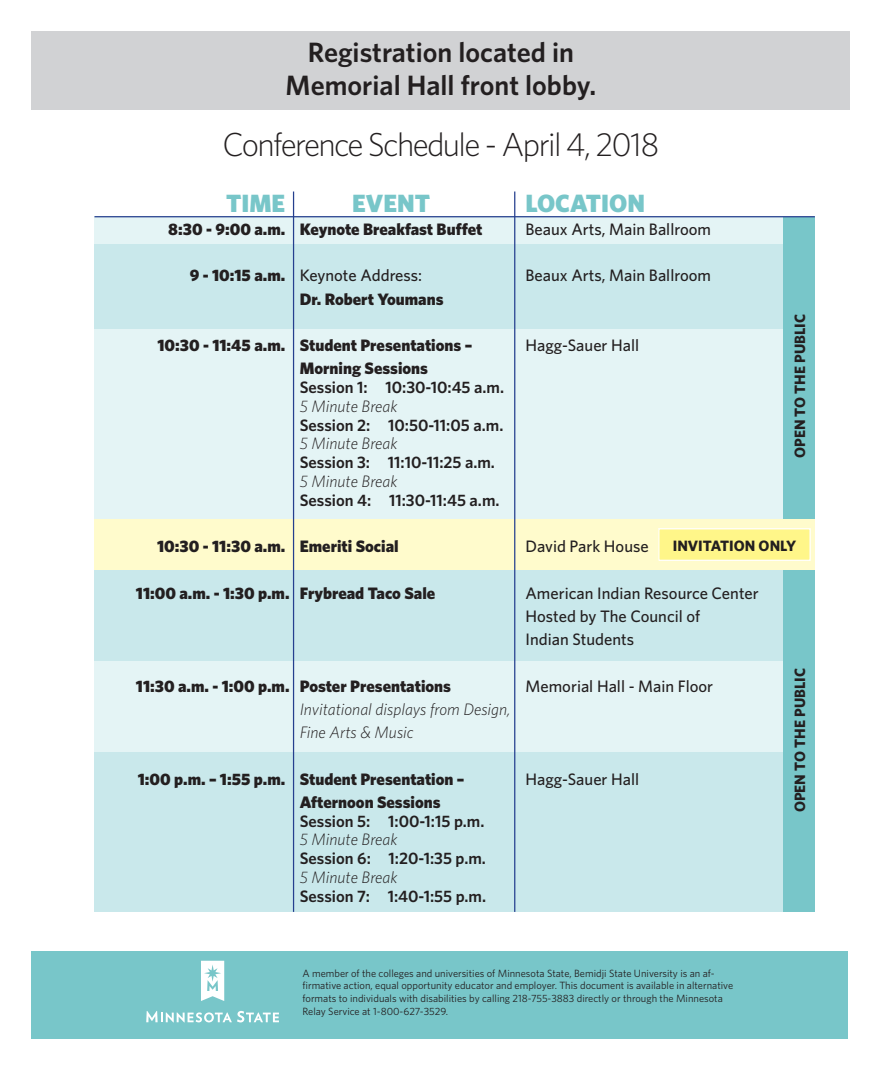
<style>
.page{position:relative;width:882px;height:1071px;background:#fff}
.page>*{position:absolute;margin:0;border:0;box-sizing:border-box;transform-origin:0 0}
.t1{font:300 33.25px "Whitney";letter-spacing:-.05em;color:#231f20}
.t2{font:600 28px/33.6px "Whitney";color:#231f20;text-align:center}
.t3{font:900 25.03px "Whitney";color:#78c6c9}
.t4{font:900 16.62px "Whitney";color:#231f20}
.t5{font:500 16.62px/23.3px "Whitney";color:#231f20}
.t6{font:600 16.62px "Whitney";color:#231f20}
.t7{font:italic 300 16.62px/23.3px "Whitney";color:#231f20}
.t8{font:700 15.05px "Whitney";color:#231f20}
.t9{font:10.5px/12.6px "Whitney";color:#231f20}
.s1{font-weight:900}
</style>
<div class="page">
<div style="left:32px;top:32px;width:818px;height:78px;background:#d1d2d4"></div>
<div style="left:94px;top:217px;width:721px;height:27px;background:#e4f4f5"></div>
<div style="left:94px;top:660px;width:721px;height:92px;background:#e4f4f5"></div>
<div style="left:94px;top:328px;width:721px;height:191px;background:#e4f4f5"></div>
<div style="left:94px;top:244px;width:721px;height:84px;background:#c9e8eb"></div>
<div style="left:94px;top:569px;width:721px;height:91px;background:#c9e8eb"></div>
<div style="left:94px;top:752px;width:721px;height:160px;background:#c9e8eb"></div>
<div style="left:783px;top:217px;width:32px;height:338px;background:#78c6c9"></div>
<div style="left:783px;top:569px;width:32px;height:343px;background:#78c6c9"></div>
<div style="left:94px;top:519px;width:721px;height:51px;background:#fffbcc"></div>
<div style="left:659px;top:529px;width:151px;height:31px;background:#fff689"></div>
<div style="left:658px;top:528px;width:153px;height:33px;border:1px solid #fff"></div>
<hr style="left:94px;top:216px;width:721px;height:1px;background:#253f8e">
<hr style="left:293px;top:192px;width:1px;height:720px;background:#253f8e">
<hr style="left:514px;top:192px;width:1px;height:720px;background:#253f8e">
<div style="left:32px;top:952px;width:816px;height:87px;background:#78c6c9"></div>
<svg style="left:146px;top:1011px;width:133px;height:11px"></svg>
<svg style="left:201px;top:961px;width:23px;height:40px"></svg>
<h2 class="t2" style="left:286px;top:35px;width:312px">Registration located in<br>Memorial Hall front lobby.</h2>
<h1 class="t1" style="left:223px;top:123px;width:438px">Conference Schedule - April 4, 2018</h1>
<h3 class="t3" style="left:226px;top:186px;width:61px">TIME</h3>
<h3 class="t3" style="left:352px;top:186px;width:79px">EVENT</h3>
<h3 class="t3" style="left:526px;top:186px;width:121px">LOCATION</h3>
<h3 class="t4" style="left:168px;top:218px;width:316px">8:30 - 9:00 a.m. Keynote Breakfast Buffet</h3>
<h3 class="t5" style="left:526px;top:217px;width:187px">Beaux Arts, Main Ballroom</h3>
<h3 class="t5" style="left:190px;top:264px;width:234px"><span class="s1">9 - 10:15 a.m.</span> Keynote Address:</h3>
<h3 class="t5" style="left:526px;top:264px;width:187px">Beaux Arts, Main Ballroom</h3>
<h3 class="t4" style="left:300px;top:288px;width:145px">Dr. Robert Youmans</h3>
<h3 class="t4" style="left:157px;top:334px;width:316px">10:30 - 11:45 a.m. Student Presentations –</h3>
<h3 class="t5" style="left:526px;top:333px;width:115px">Hagg-Sauer Hall</h3>
<h3 class="t4" style="left:300px;top:357px;width:130px">Morning Sessions</h3>
<h3 class="t6" style="left:300px;top:376px;width:206px">Session 1: 10:30-10:45 a.m.</h3>
<h3 class="t7" style="left:300px;top:394px;width:99px">5 Minute Break</h3>
<h3 class="t6" style="left:300px;top:414px;width:205px">Session 2: 10:50-11:05 a.m.</h3>
<h3 class="t7" style="left:300px;top:431px;width:99px">5 Minute Break</h3>
<h3 class="t6" style="left:300px;top:451px;width:197px">Session 3: 11:10-11:25 a.m.</h3>
<h3 class="t7" style="left:300px;top:469px;width:99px">5 Minute Break</h3>
<h3 class="t6" style="left:300px;top:489px;width:201px">Session 4: 11:30-11:45 a.m.</h3>
<h3 class="t4" style="left:157px;top:535px;width:243px">10:30 - 11:30 a.m. Emeriti Social</h3>
<h3 class="t5" style="left:526px;top:534px;width:125px">David Park House</h3>
<h3 class="t4" style="left:136px;top:582px;width:301px">11:00 a.m. - 1:30 p.m. Frybread Taco Sale</h3>
<h3 class="t5" style="left:526px;top:581px;width:235px">American Indian Resource Center<br>Hosted by The Council of<br>Indian Students</h3>
<h3 class="t4" style="left:136px;top:675px;width:317px">11:30 a.m. - 1:00 p.m. Poster Presentations</h3>
<h3 class="t5" style="left:526px;top:674px;width:189px">Memorial Hall - Main Floor</h3>
<h3 class="t7" style="left:300px;top:697px;width:212px">Invitational displays from Design,<br>Fine Arts &amp; Music</h3>
<h3 class="t4" style="left:138px;top:768px;width:328px">1:00 p.m. – 1:55 p.m. Student Presentation –</h3>
<h3 class="t5" style="left:526px;top:767px;width:115px">Hagg-Sauer Hall</h3>
<h3 class="t4" style="left:300px;top:791px;width:142px">Afternoon Sessions</h3>
<h3 class="t6" style="left:300px;top:810px;width:186px">Session 5: 1:00-1:15 p.m.</h3>
<h3 class="t7" style="left:300px;top:827px;width:99px">5 Minute Break</h3>
<h3 class="t6" style="left:300px;top:847px;width:188px">Session 6: 1:20-1:35 p.m.</h3>
<h3 class="t7" style="left:300px;top:865px;width:99px">5 Minute Break</h3>
<h3 class="t6" style="left:300px;top:885px;width:188px">Session 7: 1:40-1:55 p.m.</h3>
<h3 class="t8" style="left:790px;top:458px;width:146px;rotate:-90deg">OPEN TO THE PUBLIC</h3>
<h3 class="t8" style="left:673px;top:535px;width:125px">INVITATION ONLY</h3>
<h3 class="t8" style="left:790px;top:812px;width:146px;rotate:-90deg">OPEN TO THE PUBLIC</h3>
<p class="t9" style="left:302px;top:967px;width:432px">A member of the colleges and universities of Minnesota State, Bemidji State University is an af&shy;firmative action, equal opportunity educator and employer. This document is available in alternative formats to individuals with disabilities by calling 218-755-3883 directly or through the Minnesota Relay Service at 1-800-627-3529.</p>
</div>
